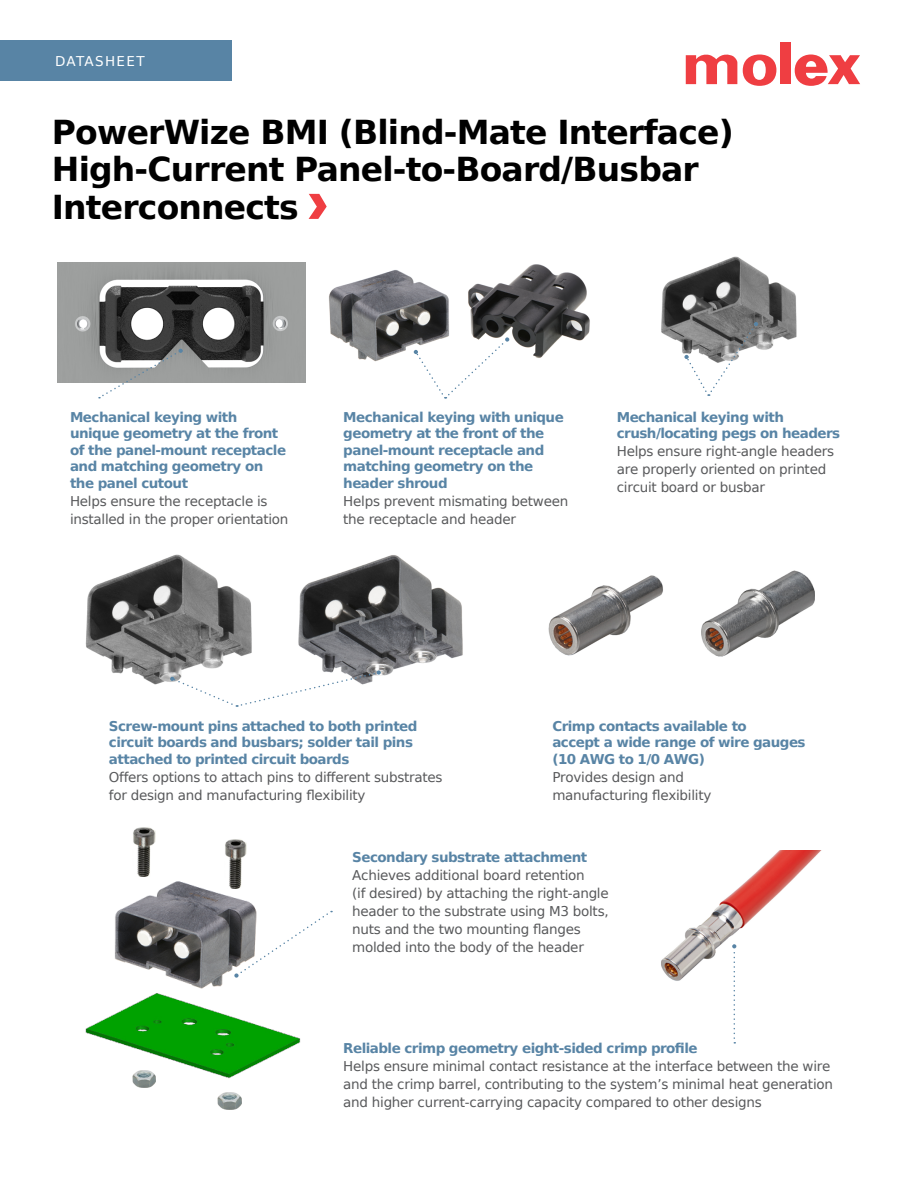
<style>
.page{position:relative;width:918px;height:1188px;background:#fff}
.page>*{position:absolute;margin:0;border:0;box-sizing:border-box;transform-origin:0 0}
.t1{font:700 33px/37.5px "Bitstream Vera Sans";letter-spacing:-.025em;color:#000}
.t2{font:13.5px/18px "Bitstream Vera Sans";letter-spacing:-.02em;color:#58595b}
.t3{font:700 13.5px/16.5px "Bitstream Vera Sans";letter-spacing:-.04em;color:#5884a5}
.t4{font:13.5px "Bitstream Vera Sans";letter-spacing:.1em;color:#fff}
</style>
<div class="page">
<div style="left:0;top:40px;width:231px;height:41px;background:#5884a5"></div>
<div style="left:780px;top:43px;width:10px;height:41px;background:#ef3e42"></div>
<svg style="left:743px;top:55px;width:33px;height:31px"></svg>
<svg style="left:686px;top:54px;width:51px;height:30px"></svg>
<svg style="left:795px;top:55px;width:65px;height:31px"></svg>
<img style="left:85px;top:993px;width:216px;height:86px">
<svg style="left:309px;top:194px;width:18px;height:25px"></svg>
<img style="left:57px;top:263px;width:248px;height:120px">
<img style="left:329px;top:270px;width:120px;height:92px">
<img style="left:468px;top:264px;width:122px;height:94px">
<img style="left:661px;top:256px;width:136px;height:98px">
<img style="left:85px;top:554px;width:167px;height:131px">
<img style="left:298px;top:555px;width:165px;height:121px">
<img style="left:548px;top:575px;width:115px;height:81px">
<img style="left:701px;top:570px;width:113px;height:87px">
<img style="left:115px;top:881px;width:141px;height:108px">
<img style="left:224px;top:839px;width:23px;height:50px">
<img style="left:133px;top:827px;width:22px;height:50px">
<img style="left:132px;top:1070px;width:24px;height:18px">
<img style="left:218px;top:1092px;width:23px;height:18px">
<img style="left:661px;top:851px;width:160px;height:130px">
<svg style="left:99px;top:349px;width:84px;height:49px"></svg>
<svg style="left:414px;top:337px;width:95px;height:61px"></svg>
<svg style="left:170px;top:670px;width:211px;height:37px"></svg>
<svg style="left:684px;top:322px;width:74px;height:74px"></svg>
<svg style="left:732px;top:944px;width:4px;height:100px"></svg>
<svg style="left:234px;top:911px;width:98px;height:67px"></svg>
<p class="t4" style="left:55px;top:53px;width:91px">DATASHEET</p>
<h1 class="t1" style="left:52px;top:114px;width:683px">PowerWize BMI (Blind-Mate Interface)<br>High-Current Panel-to-Board/Busbar<br>Interconnects</h1>
<p class="t3" style="left:70px;top:409px;width:218px">Mechanical keying with unique geometry at the front of the panel-mount receptacle and matching geometry on the panel cutout</p>
<p class="t2" style="left:70px;top:492px;width:220px">Helps ensure the receptacle is installed in the proper orientation</p>
<p class="t3" style="left:343px;top:409px;width:222px">Mechanical keying with unique geometry at the front of the panel-mount receptacle and matching geometry on the header shroud</p>
<p class="t2" style="left:343px;top:492px;width:227px">Helps prevent mismating between the receptacle and header</p>
<p class="t3" style="left:617px;top:409px;width:225px">Mechanical keying with crush/locating pegs on headers</p>
<p class="t2" style="left:617px;top:443px;width:219px">Helps ensure right-angle headers are properly oriented on printed circuit board or busbar</p>
<p class="t3" style="left:109px;top:718px;width:310px">Screw-mount pins attached to both printed circuit boards and busbars; solder tail pins attached to printed circuit boards</p>
<p class="t2" style="left:109px;top:768px;width:335px">Offers options to attach pins to different substrates for design and manufacturing flexibility</p>
<p class="t3" style="left:552px;top:718px;width:255px">Crimp contacts available to<br>accept a wide range of wire gauges (10 AWG to 1/0 AWG)</p>
<p class="t2" style="left:552px;top:768px;width:161px">Provides design and manufacturing flexibility</p>
<p class="t3" style="left:352px;top:849px;width:236px">Secondary substrate attachment</p>
<p class="t2" style="left:352px;top:866px;width:258px">Achieves additional board retention<br>(if desired) by attaching the right-angle header to the substrate using M3 bolts, nuts and the two mounting flanges molded into the body of the header</p>
<p class="t3" style="left:343px;top:1040px;width:356px">Reliable crimp geometry eight-sided crimp profile</p>
<p class="t2" style="left:343px;top:1057px;width:491px">Helps ensure minimal contact resistance at the interface between the wire and the crimp barrel, contributing to the system’s minimal heat generation and higher current-carrying capacity compared to other designs</p>
</div>
